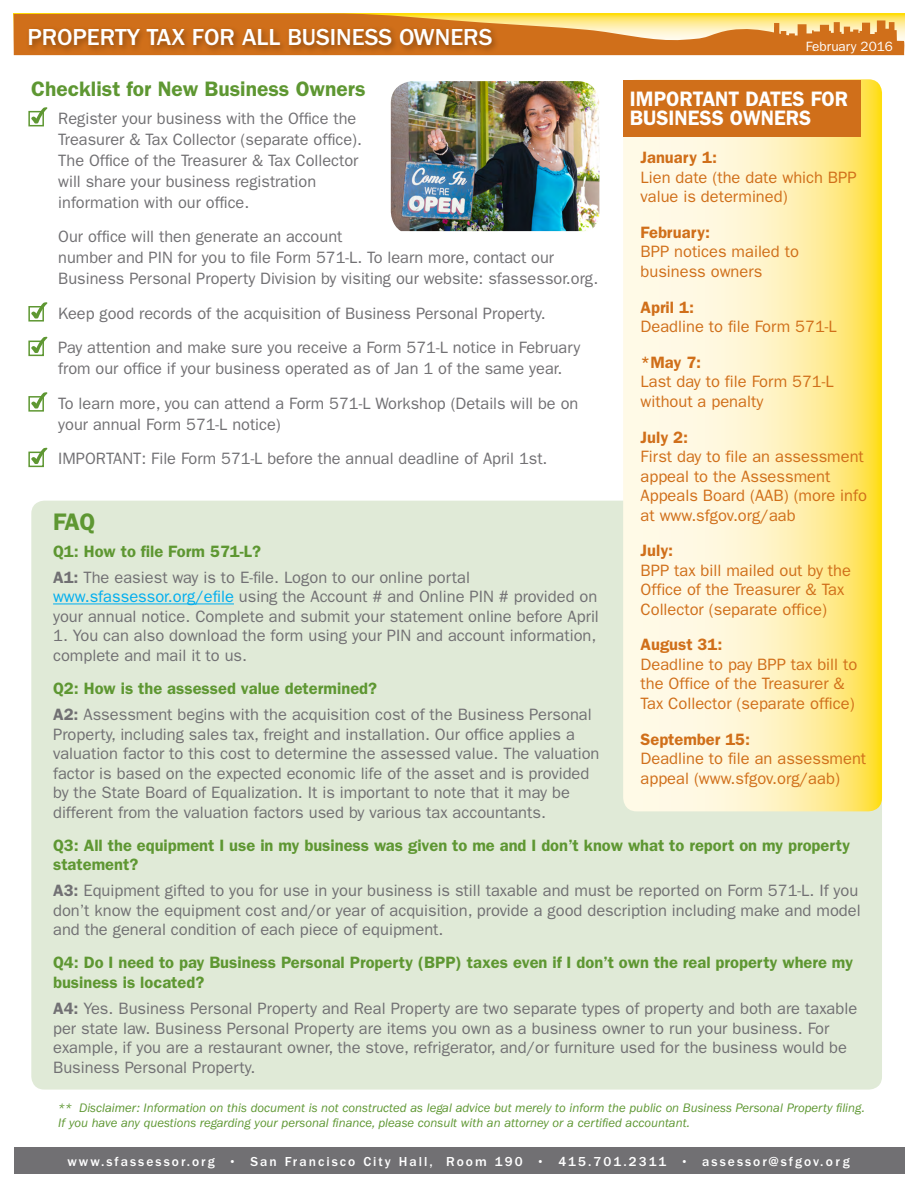
<style>
.page{position:relative;width:918px;height:1188px;background:#fff}
.page>*{position:absolute;margin:0;border:0;box-sizing:border-box;transform-origin:0 0}
.t1{font:500 24px "ITC Franklin Gothic Std";color:#fff}
.t2{font:600 24px "ITC Franklin Gothic Std";color:#5e9732}
.t3{font:600 21px "ITC Franklin Gothic Std";color:#fff;scale:.96 1}
.t4{font:600 21px "ITC Franklin Gothic Std";color:#5e9732}
.t5{font:16.5px/19.5px "ITC Franklin Gothic Std";color:#717073}
.t6{font:16.5px/19.5px "ITC Franklin Gothic Std";color:#d06f1a}
.t7{font:600 16.5px/19.5px "ITC Franklin Gothic Std";color:#5e9732}
.t8{font:600 16.5px "ITC Franklin Gothic Std";color:#d06f1a}
.t9{font:500 13.5px "ITC Franklin Gothic Std";letter-spacing:.15em;color:#fff}
.t10{font:13.5px "ITC Franklin Gothic Std";color:#fff}
.t11{font:italic 12.75px/15px "ITC Franklin Gothic Std";color:#5e9732}
.s1{font-weight:600;color:#5e9732}
.s2{font-weight:600}
.s3{color:#00aeef}
</style>
<div class="page">
<div style="left:31px;top:501px;width:851px;height:589px;background:#e0ead7;border-radius:13px"></div>
<svg style="left:14px;top:13px;width:891px;height:42px;background:#e0993a"></svg>
<div style="left:14px;top:1148px;width:890px;height:26px;background:#717073"></div>
<div style="left:26px;top:25px;width:474px;height:29px;background:#000;opacity:.35"></div>
<svg style="left:31px;top:107px;width:16px;height:16px"></svg>
<svg style="left:31px;top:302px;width:16px;height:17px"></svg>
<svg style="left:31px;top:337px;width:16px;height:16px"></svg>
<svg style="left:31px;top:392px;width:16px;height:17px"></svg>
<svg style="left:31px;top:448px;width:16px;height:16px"></svg>
<svg style="left:623px;top:79px;width:259px;height:732px;background:#fef1b7"></svg>
<div style="left:623px;top:80px;width:238px;height:57px;background:#d06f1a"></div>
<img style="left:391px;top:81px;width:208px;height:150px">
<hr style="left:53px;top:604px;width:181px;height:1px;background:#00aeef">
<div style="left:28px;top:111px;width:16px;height:15px;border:2px solid #5e9732"></div>
<div style="left:28px;top:306px;width:16px;height:16px;border:2px solid #5e9732"></div>
<div style="left:28px;top:341px;width:16px;height:15px;border:2px solid #5e9732"></div>
<div style="left:28px;top:396px;width:16px;height:16px;border:2px solid #5e9732"></div>
<div style="left:28px;top:452px;width:16px;height:15px;border:2px solid #5e9732"></div>
<h1 class="t1" style="left:28px;top:24px;width:466px">PROPERTY TAX FOR ALL BUSINESS OWNERS</h1>
<p class="t10" style="left:806px;top:38px;width:89px">February 2016</p>
<p class="t4" style="left:31px;top:76px;width:336px">Checklist for New Business Owners</p>
<p class="t5" style="left:58px;top:108px;width:305px;line-height:21px">Register your business with the Office the Treasurer &amp; Tax Collector (separate office).<br>The Office of the Treasurer &amp; Tax Collector will share your business registration information with our office.</p>
<p class="t5" style="left:58px;top:226px;width:541px;line-height:21px">Our office will then generate an account<br>number and PIN for you to file Form 571-L. To learn more, contact our<br>Business Personal Property Division by visiting our website: sfassessor.org.</p>
<p class="t5" style="left:58px;top:296px;width:523px;line-height:34.5px">Keep good records of the acquisition of Business Personal Property.<br>Pay attention and make sure you receive a Form 571-L notice in February</p>
<p class="t5" style="left:58px;top:351px;width:522px;line-height:34.5px">from our office if your business operated as of Jan 1 of the same year.<br>To learn more, you can attend a Form 571-L Workshop (Details will be on</p>
<p class="t5" style="left:58px;top:407px;width:491px;line-height:34.5px">your annual Form 571-L notice)<br>IMPORTANT: File Form 571-L before the annual deadline of April 1st.</p>
<p class="t3" style="left:630px;top:86px;width:14px">important</p>
<p class="t3" style="left:746px;top:86px;width:13px">dates</p>
<p class="t3" style="left:811px;top:86px;width:14px">for</p>
<p class="t3" style="left:630px;top:106px;width:13px">business</p>
<p class="t3" style="left:730px;top:106px;width:15px">owners</p>
<p class="t8" style="left:641px;top:148px;width:78px">January 1:</p>
<p class="t6" style="left:641px;top:167px;width:218px">Lien date (the date which BPP value is determined)</p>
<p class="t8" style="left:641px;top:222px;width:71px">February:</p>
<p class="t6" style="left:641px;top:242px;width:160px">BPP notices mailed to business owners</p>
<p class="t8" style="left:641px;top:297px;width:55px">April 1:</p>
<p class="t6" style="left:641px;top:317px;width:198px">Deadline to file Form 571-L</p>
<p class="t8" style="left:641px;top:352px;width:62px">*May 7:</p>
<p class="t6" style="left:641px;top:372px;width:195px">Last day to file Form 571-L without a penalty</p>
<p class="t8" style="left:641px;top:427px;width:49px">July 2:</p>
<p class="t6" style="left:641px;top:447px;width:228px">First day to file an assessment appeal to the Assessment<br>Appeals Board (AAB) (more info at www.sfgov.org/aab</p>
<p class="t8" style="left:641px;top:541px;width:34px">July:</p>
<p class="t6" style="left:641px;top:561px;width:212px">BPP tax bill mailed out by the<br>Office of the Treasurer &amp; Tax<br>Collector (separate office)</p>
<p class="t8" style="left:641px;top:635px;width:83px">August 31:</p>
<p class="t6" style="left:641px;top:655px;width:218px">Deadline to pay BPP tax bill to the Office of the Treasurer &amp;<br>Tax Collector (separate office)</p>
<p class="t8" style="left:641px;top:729px;width:111px">September 15:</p>
<p class="t6" style="left:641px;top:749px;width:227px">Deadline to file an assessment appeal (www.sfgov.org/aab)</p>
<h1 class="t2" style="left:53px;top:507px;width:44px">FAQ</h1>
<p class="t5" style="left:53px;top:538px;width:418px;line-height:26.2px"><span class="s1">Q1: How to file Form 571-L?<br></span><span class="s2">A1:</span> The easiest way is to E-file. Logon to our online portal</p>
<p class="t5" style="left:53px;top:587px;width:547px"><span class="s3">www.sfassessor.org/efile</span> using the Account # and Online PIN # provided on your annual notice. Complete and submit your statement online before April</p>
<p class="t5" style="left:53px;top:626px;width:545px">1. You can also download the form using your PIN and account information, complete and mail it to us.</p>
<p class="t5" style="left:53px;top:675px;width:540px;line-height:26.2px"><span class="s1">Q2: How is the assessed value determined?<br></span><span class="s2">A2:</span> Assessment begins with the acquisition cost of the Business Personal</p>
<p class="t5" style="left:53px;top:724px;width:548px">Property, including sales tax, freight and installation. Our office applies a valuation factor to this cost to determine the assessed value. The valuation factor is based on the expected economic life of the asset and is provided by the State Board of Equalization. It is important to note that it may be different from the valuation factors used by various tax accountants.</p>
<p class="t7" style="left:53px;top:835px;width:798px">Q3: All the equipment I use in my business was given to me and I don’t know what to report on my property statement?</p>
<p class="t5" style="left:53px;top:881px;width:809px"><span class="s2">A3:</span> Equipment gifted to you for use in your business is still taxable and must be reported on Form 571-L. If you don’t know the equipment cost and/or year of acquisition, provide a good description including make and model and the general condition of each piece of equipment.</p>
<p class="t7" style="left:53px;top:953px;width:801px">Q4: Do I need to pay Business Personal Property (BPP) taxes even if I don’t own the real property where my business is located?</p>
<p class="t5" style="left:53px;top:999px;width:806px"><span class="s2">A4:</span> Yes. Business Personal Property and Real Property are two separate types of property and both are taxable per state law. Business Personal Property are items you own as a business owner to run your business. For example, if you are a restaurant owner, the stove, refrigerator, and/or furniture used for the business would be Business Personal Property.</p>
<p class="t11" style="left:58px;top:1100px;width:808px">** Disclaimer: Information on this document is not constructed as legal advice but merely to inform the public on Business Personal Property filing.<br>If you have any questions regarding your personal finance, please consult with an attorney or a certified accountant.</p>
<p class="t9" style="left:68px;top:1154px;width:784px">www.sfassessor.org • San Francisco City Hall, Room 190 • 415.701.2311 • assessor@sfgov.org</p>
</div>
